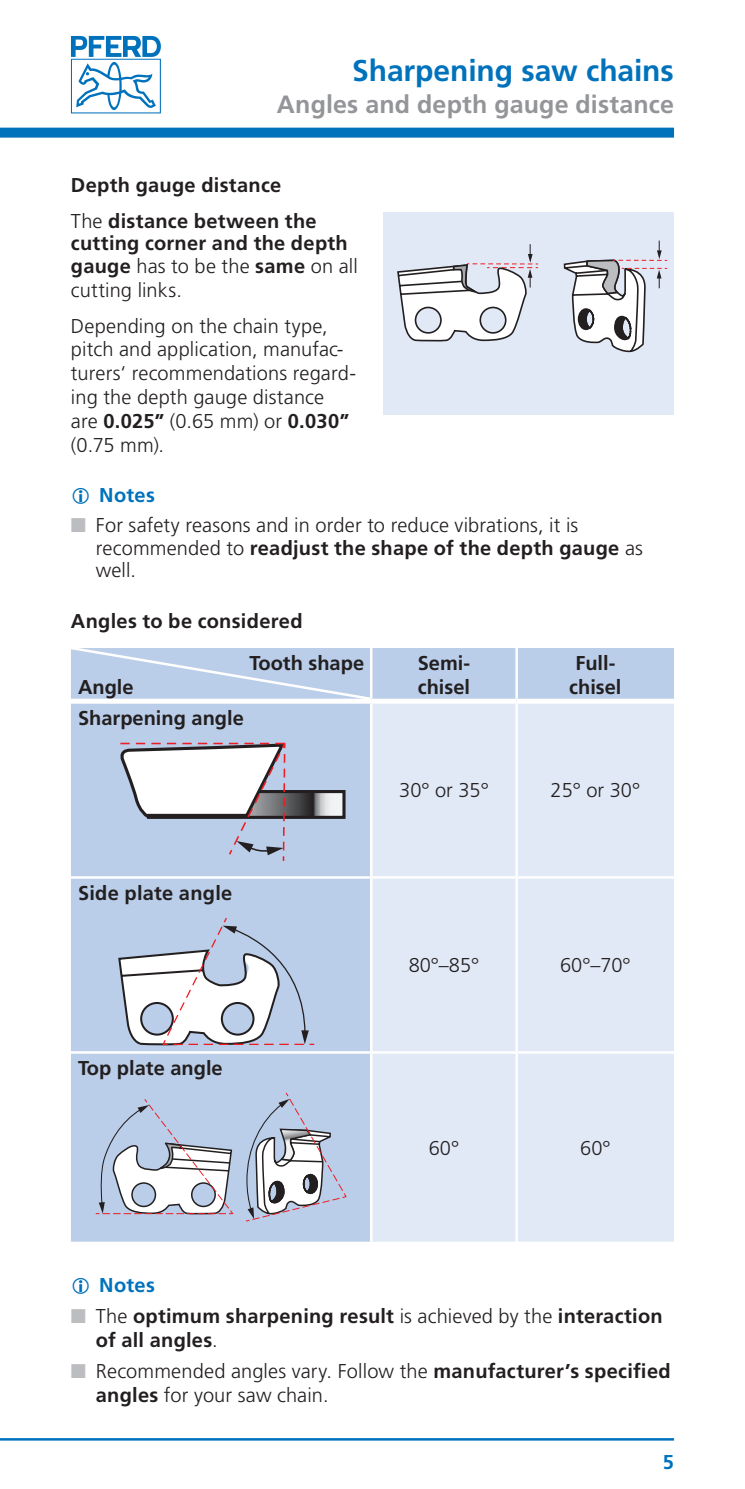
<style>
.page{position:relative;width:745px;height:1489px;background:#fff}
.page>*{position:absolute;margin:0;border:0;box-sizing:border-box;transform-origin:0 0}
.t1{font:700 30px "Frutiger LT Pro";letter-spacing:-.005em;color:#0072bc}
.t2{font:700 25px "Frutiger LT Pro";letter-spacing:.005em;color:#939598}
.t3{font:300 20px/23.8px "Frutiger LT Pro";letter-spacing:.005em;color:#231f20}
.t4{font:700 20px/24px "Frutiger LT Pro";letter-spacing:.01em;color:#231f20}
.t5{font:700 20px "Frutiger LT Pro";letter-spacing:.015em;color:#0072bc}
.s1{font-weight:300}
.s2{font-weight:700}
.s3{color:#bcbdc0}
</style>
<div class="page">
<hr style="left:0;top:1437px;width:673px;height:3px;background:#0072bc">
<div style="left:0;top:128px;width:673px;height:10px;background:#0072bc"></div>
<svg style="left:71px;top:36px;width:90px;height:77px"></svg>
<div style="left:71px;top:648px;width:602px;height:593px;background:#bacde9"></div>
<svg style="left:372px;top:703px;width:301px;height:538px;background:#e2eaf6"></svg>
<hr style="left:515px;top:648px;width:2px;height:50px;background:#fff">
<hr style="left:515px;top:703px;width:2px;height:173px;background:#fff">
<hr style="left:371px;top:876px;width:145px;height:2px;background:#fff">
<hr style="left:516px;top:876px;width:157px;height:2px;background:#fff">
<hr style="left:515px;top:878px;width:2px;height:173px;background:#fff">
<hr style="left:371px;top:1051px;width:145px;height:2px;background:#fff">
<hr style="left:516px;top:1051px;width:157px;height:2px;background:#fff">
<hr style="left:515px;top:1053px;width:2px;height:188px;background:#fff">
<hr style="left:370px;top:703px;width:2px;height:173px;background:#fff">
<hr style="left:71px;top:876px;width:300px;height:2px;background:#fff">
<hr style="left:370px;top:878px;width:2px;height:173px;background:#fff">
<hr style="left:71px;top:1051px;width:300px;height:2px;background:#fff">
<hr style="left:370px;top:1053px;width:2px;height:188px;background:#fff">
<hr style="left:370px;top:648px;width:2px;height:50px;background:#fff">
<div style="left:71px;top:698px;width:300px;height:5px;background:#fff"></div>
<div style="left:371px;top:698px;width:145px;height:5px;background:#fff"></div>
<div style="left:516px;top:698px;width:157px;height:5px;background:#fff"></div>
<div style="left:71px;top:648px;width:299px;height:50px;background:#bacde9"></div>
<svg style="left:118px;top:742px;width:227px;height:118px"></svg>
<svg style="left:118px;top:917px;width:196px;height:128px"></svg>
<svg style="left:96px;top:1092px;width:250px;height:129px"></svg>
<div style="left:383px;top:213px;width:290px;height:201px;background:#e1e9f6"></div>
<svg style="left:397px;top:244px;width:140px;height:98px"></svg>
<svg style="left:563px;top:240px;width:105px;height:112px"></svg>
<h1 class="t1" style="left:352px;top:53px;width:323px">Sharpening saw chains</h1>
<p class="t2" style="left:277px;top:90px;width:398px">Angles and depth gauge distance</p>
<p class="t4" style="left:71px;top:168px;width:247px;line-height:35.5px">Depth gauge distance<br><span class="s1">The</span> distance between the</p>
<p class="t4" style="left:71px;top:232px;width:288px;line-height:23.2px">cutting corner and the depth gauge <span class="s1">has to be the</span> same <span class="s1">on all cutting links.</span></p>
<p class="t3" style="left:71px;top:315px;width:286px">Depending on the chain type, pitch and application, manufac&shy;turers‘ recommendations regard&shy;ing the depth gauge distance<br>are <span class="s2">0.025”</span> (0.65 mm) or <span class="s2">0.030” </span>(0.75 mm).</p>
<p class="t5" style="left:99px;top:483px;width:57px">Notes</p>
<p class="t3" style="left:96px;top:514px;width:548px;line-height:22.5px;text-indent:-25px"><span class="s3">■</span> For safety reasons and in order to reduce vibrations, it is recommended to <span class="s2">readjust the shape of the depth gauge</span> as well.</p>
<p class="t4" style="left:71px;top:608px;width:233px">Angles to be considered</p>
<p class="t4" style="left:78px;top:675px;width:57px">Angle</p>
<p class="t4" style="left:249px;top:651px;width:116px">Tooth shape</p>
<p class="t4" style="left:78px;top:705px;width:167px">Sharpening angle</p>
<p class="t4" style="left:78px;top:880px;width:156px">Side plate angle</p>
<p class="t4" style="left:78px;top:1055px;width:146px">Top plate angle</p>
<p class="t4" style="left:417px;top:651px;width:54px">Semi&shy;chisel</p>
<p class="t4" style="left:569px;top:651px;width:54px;text-align:center">Full&shy;chisel</p>
<p class="t3" style="left:399px;top:778px;width:91px">30° or 35°</p>
<p class="t3" style="left:550px;top:778px;width:91px">25° or 30°</p>
<p class="t3" style="left:408px;top:953px;width:72px">80°–85°</p>
<p class="t3" style="left:559px;top:953px;width:72px">60°–70°</p>
<p class="t3" style="left:428px;top:1135px;width:32px">60°</p>
<p class="t3" style="left:580px;top:1135px;width:32px">60°</p>
<p class="t5" style="left:99px;top:1273px;width:57px">Notes</p>
<p class="t4" style="left:96px;top:1304px;width:568px;text-indent:-25px"><span class="s3">■</span> <span class="s1">The</span> optimum sharpening result <span class="s1">is achieved by the</span> interaction of all angles<span class="s1">.</span></p>
<p class="t3" style="left:96px;top:1359px;width:576px;text-indent:-25px"><span class="s3">■</span> Recommended angles vary. Follow the <span class="s2">manufacturer’s specified angles</span> for your saw chain.</p>
<p class="t5" style="left:662px;top:1449px;width:13px">5</p>
</div>
